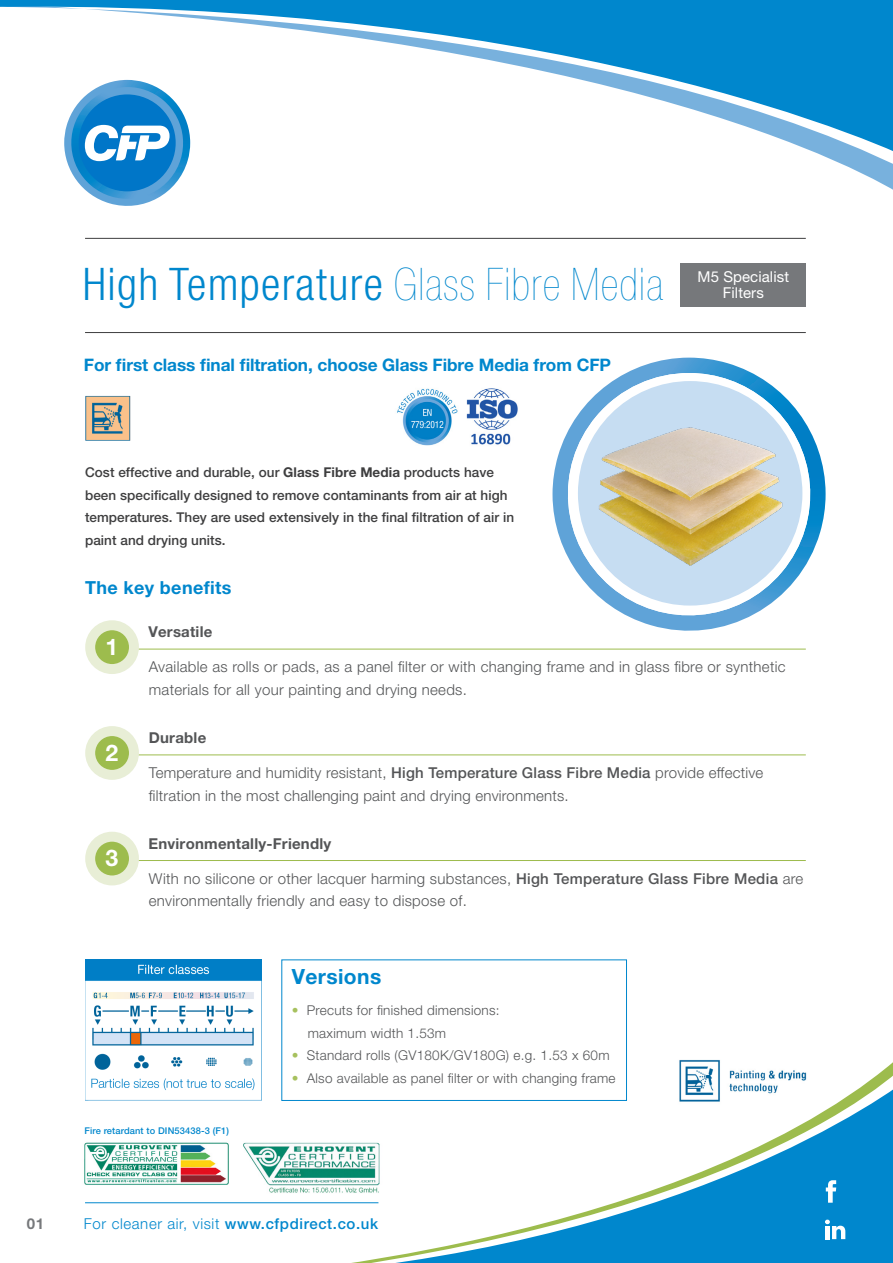
<style>
.page{position:relative;width:893px;height:1263px;background:#fff}
.page>*{position:absolute;margin:0;border:0;box-sizing:border-box;transform-origin:0 0}
.t1{font:300 condensed 45px "Helvetica Neue LT Pro";letter-spacing:.03em;color:#0087cd}
.t2{font:700 22.95px "Helvetica Neue LT Pro";color:#fff}
.t3{font:700 21px "Helvetica Neue LT Pro";letter-spacing:.02em;color:#0087cd}
.t4{font:700 18px "Helvetica Neue LT Pro";letter-spacing:.02em;color:#0087cd}
.t5{font:700 17.25px "Helvetica Neue LT Pro";letter-spacing:-.005em;color:#0087cd}
.t6{font:300 15px/22.5px "Helvetica Neue LT Pro";letter-spacing:.02em;color:#545557}
.t7{font:700 15px "Helvetica Neue LT Pro";letter-spacing:.015em;color:#545557}
.t8{font:300 15px "Helvetica Neue LT Pro";letter-spacing:.04em;color:#0087cd}
.t9{font:15px/16.5px "Helvetica Neue LT Pro";letter-spacing:.005em;color:#fff;text-align:center}
.t10{font:700 15px "Helvetica Neue LT Pro";color:#76787b}
.t11{font:500 13.5px/22.5px "Helvetica Neue LT Pro";letter-spacing:.005em;color:#3e3e3f}
.t12{font:300 13.5px/22.5px "Helvetica Neue LT Pro";letter-spacing:.02em;color:#545557}
.t13{font:500 9.3px "Helvetica Neue LT Pro";letter-spacing:.015em;color:#0087cd}
.s1{font-weight:200}
.s2{font-weight:700}
.s3{font-weight:500}
.s4{color:#a7c15e}
</style>
<div class="page">
<svg style="left:99px;top:199px;width:57px;height:7px"></svg>
<svg style="left:220px;top:1062px;width:673px;height:201px"></svg>
<svg style="left:66px;top:160px;width:827px;height:39px"></svg>
<svg style="left:826px;top:1180px;width:10px;height:23px"></svg>
<svg style="left:825px;top:1219px;width:20px;height:20px"></svg>
<div style="left:825px;top:1226px;width:5px;height:13px;background:#fff"></div>
<svg style="left:552px;top:358px;width:274px;height:273px"></svg>
<svg style="left:553px;top:373px;width:272px;height:257px"></svg>
<div style="left:578px;top:381px;width:224px;height:225px;background:#c6ddf2;border-radius:50%"></div>
<img style="left:591px;top:417px;width:199px;height:156px">
<hr style="left:85px;top:332px;width:721px;height:1px;background:#3e3e3f">
<hr style="left:85px;top:238px;width:721px;height:1px;background:#3e3e3f">
<hr style="left:95px;top:755px;width:711px;height:1px;background:#9dbc4d">
<hr style="left:95px;top:860px;width:711px;height:1px;background:#9dbc4d">
<hr style="left:95px;top:649px;width:711px;height:1px;background:#9dbc4d">
<svg style="left:90px;top:625px;width:44px;height:44px"></svg>
<div style="left:85px;top:620px;width:54px;height:54px;border:10px solid #e8eed6;border-radius:50%"></div>
<svg style="left:90px;top:731px;width:44px;height:44px"></svg>
<div style="left:85px;top:726px;width:54px;height:54px;border:10px solid #e8eed6;border-radius:50%"></div>
<svg style="left:90px;top:837px;width:44px;height:43px"></svg>
<div style="left:85px;top:832px;width:54px;height:53px;border:10px solid #e8eed6;border-radius:50%"></div>
<img style="left:237px;top:1140px;width:159px;height:56px">
<img style="left:84px;top:1139px;width:158px;height:50px">
<img style="left:397px;top:388px;width:121px;height:58px">
<hr style="left:85px;top:1202px;width:293px;height:1px;background:#0087cd">
<svg style="left:0;top:0;width:893px;height:160px"></svg>
<img style="left:85px;top:959px;width:177px;height:145px">
<div style="left:681px;top:263px;width:125px;height:44px;background:#76787b"></div>
<img style="left:677px;top:1060px;width:134px;height:47px">
<img style="left:85px;top:395px;width:46px;height:46px">
<div style="left:281px;top:959px;width:346px;height:142px;border:1px solid #0087cd"></div>
<p class="t1" style="left:83px;top:259px;width:582px">High Temperature <span class="s1">Glass Fibre Media</span></p>
<p class="t5" style="left:84px;top:354px;width:529px">For first class final filtration, choose Glass Fibre Media from CFP</p>
<p class="t9" style="left:698px;top:268px;width:93px">M5 Specialist<br>Filters</p>
<p class="t11" style="left:85px;top:461px;width:431px">Cost effective and durable, our <span class="s2">Glass Fibre Media</span> products have been specifically designed to remove contaminants from air at high temperatures. They are used extensively in the final filtration of air in paint and drying units.</p>
<p class="t4" style="left:85px;top:577px;width:148px">The key benefits</p>
<p class="t7" style="left:148px;top:622px;width:65px">Versatile</p>
<p class="t6" style="left:149px;top:655px;width:638px">Available as rolls or pads, as a panel filter or with changing frame and in glass fibre or synthetic materials for all your painting and drying needs.</p>
<p class="t7" style="left:149px;top:728px;width:59px">Durable</p>
<p class="t6" style="left:149px;top:761px;width:616px">Temperature and humidity resistant, <span class="s3">High Temperature Glass Fibre Media</span> provide effective filtration in the most challenging paint and drying environments.</p>
<p class="t7" style="left:148px;top:834px;width:184px">Environmentally-Friendly</p>
<p class="t6" style="left:149px;top:867px;width:656px">With no silicone or other lacquer harming substances, <span class="s3">High Temperature Glass Fibre Media</span> are environmentally friendly and easy to dispose of.</p>
<p class="t2" style="left:106px;top:632px;width:14px">1</p>
<p class="t2" style="left:106px;top:738px;width:14px">2</p>
<p class="t2" style="left:106px;top:844px;width:14px">3</p>
<p class="t13" style="left:84px;top:1125px;width:146px">Fire retardant to DIN53438-3 (F1)</p>
<p class="t3" style="left:292px;top:964px;width:91px">Versions</p>
<p class="t12" style="left:308px;top:999px;width:193px;text-indent:-16px"><span class="s4">•</span> Precuts for finished dimensions: maximum width 1.53m</p>
<p class="t12" style="left:292px;top:1044px;width:319px"><span class="s4">•</span> Standard rolls (GV180K/GV180G) e.g. 1.53 x 60m</p>
<p class="t12" style="left:292px;top:1066px;width:325px"><span class="s4">•</span> Also available as panel filter or with changing frame</p>
<p class="t10" style="left:27px;top:1214px;width:19px">01</p>
<p class="t8" style="left:84px;top:1214px;width:296px">For cleaner air, visit <span class="s3">www.cfpdirect.co.uk</span></p>
</div>
